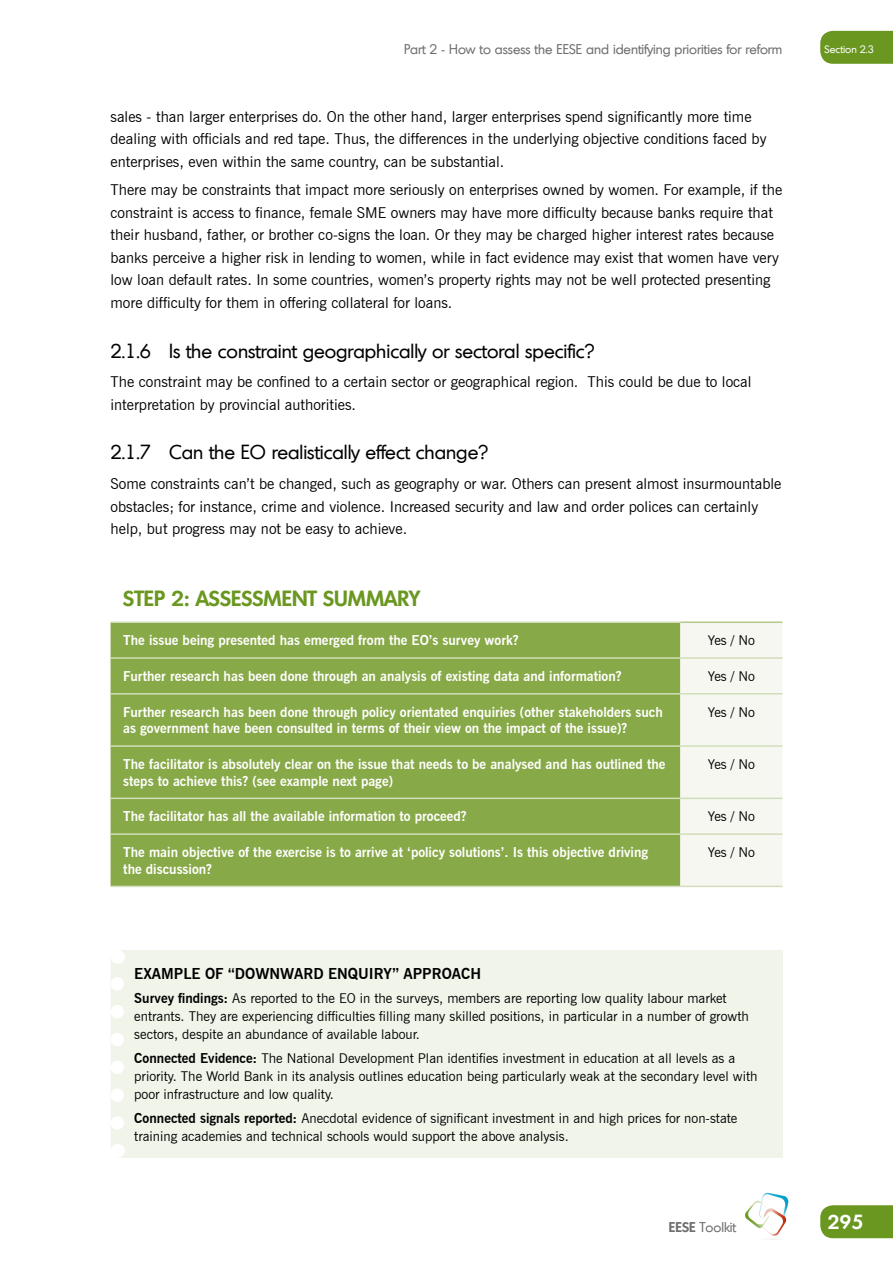
<style>
.page{position:relative;width:893px;height:1263px;background:#fff}
.page>*{position:absolute;margin:0;border:0;box-sizing:border-box;transform-origin:0 0}
.t1{font:600 21px "Montreal";color:#6a971f}
.t2{font:19.5px "Montreal";color:#000}
.t3{font:600 19.5px "Montreal";color:#fff}
.t4{font:15px/22.5px "News Gothic BT";color:#000}
.t5{font:700 15px "News Gothic BT";color:#000}
.t6{font:13.5px/18px "News Gothic BT";color:#000}
.t7{font:700 13.5px/16.5px "News Gothic BT";color:#fff}
.t8{font:13.5px "Montreal";color:#706f6f}
.t9{font:10.5px "Montreal";color:#fff}
.s1{font-weight:700}
.s2{font-weight:600}
</style>
<div class="page">
<div style="left:820px;top:1205px;width:73px;height:33px;background:#6a971f"></div>
<div style="left:820px;top:31px;width:73px;height:33px;background:#6a971f"></div>
<svg style="left:745px;top:1193px;width:43px;height:43px"></svg>
<div style="left:111px;top:623px;width:569px;height:263px;background:#88a948"></div>
<div style="left:680px;top:623px;width:102px;height:263px;background:#f5f7f0"></div>
<hr style="left:111px;top:657px;width:569px;height:2px;background:#d2ddba">
<hr style="left:680px;top:657px;width:102px;height:2px;background:#d2ddba">
<hr style="left:680px;top:693px;width:102px;height:1px;background:#d2ddba">
<hr style="left:111px;top:745px;width:569px;height:2px;background:#d2ddba">
<hr style="left:680px;top:745px;width:102px;height:2px;background:#d2ddba">
<hr style="left:680px;top:798px;width:102px;height:1px;background:#d2ddba">
<hr style="left:111px;top:833px;width:569px;height:2px;background:#d2ddba">
<hr style="left:680px;top:833px;width:102px;height:2px;background:#d2ddba">
<hr style="left:111px;top:621px;width:569px;height:2px;background:#d2ddba">
<hr style="left:111px;top:693px;width:569px;height:1px;background:#d2ddba">
<hr style="left:111px;top:798px;width:569px;height:1px;background:#d2ddba">
<hr style="left:111px;top:886px;width:569px;height:1px;background:#d2ddba">
<hr style="left:680px;top:621px;width:102px;height:2px;background:#b5c78d">
<hr style="left:680px;top:886px;width:102px;height:1px;background:#d2ddba">
<div style="left:117px;top:950px;width:665px;height:207px;background:#f0f4e9"></div>
<svg style="left:111px;top:957px;width:13px;height:194px"></svg>
<svg style="left:111px;top:971px;width:13px;height:152px"></svg>
<svg style="left:117px;top:1144px;width:1px;height:13px"></svg>
<svg style="left:117px;top:950px;width:1px;height:14px"></svg>
<p class="t8" style="left:404px;top:40px;width:380px">Part 2 - How to assess the EESE and identifying priorities for reform</p>
<p class="t9" style="left:824px;top:42px;width:51px">Section 2.3</p>
<p class="t4" style="left:111px;top:105px;width:657px">sales - than larger enterprises do. On the other hand, larger enterprises spend significantly more time dealing with officials and red tape. Thus, the differences in the underlying objective conditions faced by enterprises, even within the same country, can be substantial.</p>
<p class="t4" style="left:111px;top:179px;width:673px">There may be constraints that impact more seriously on enterprises owned by women. For example, if the constraint is access to finance, female SME owners may have more difficulty because banks require that their husband, father, or brother co-signs the loan. Or they may be charged higher interest rates because banks perceive a higher risk in lending to women, while in fact evidence may exist that women have very low loan default rates. In some countries, women’s property rights may not be well protected presenting more difficulty for them in offering collateral for loans.</p>
<h2 class="t2" style="left:111px;top:338px;width:485px">2.1.6 Is the constraint geographically or sectoral specific?</h2>
<p class="t4" style="left:111px;top:371px;width:642px">The constraint may be confined to a certain sector or geographical region. This could be due to local interpretation by provincial authorities.</p>
<h2 class="t2" style="left:111px;top:440px;width:379px">2.1.7 Can the EO realistically effect change?</h2>
<p class="t4" style="left:111px;top:472px;width:672px">Some constraints can’t be changed, such as geography or war. Others can present almost insurmountable obstacles; for instance, crime and violence. Increased security and law and order polices can certainly help, but progress may not be easy to achieve.</p>
<h1 class="t1" style="left:123px;top:585px;width:298px">STEP 2: ASSESSMENT SUMMARY</h1>
<p class="t7" style="left:123px;top:632px;width:397px">The issue being presented has emerged from the EO’s survey work?</p>
<p class="t6" style="left:708px;top:631px;width:49px">Yes / No</p>
<p class="t7" style="left:123px;top:668px;width:500px">Further research has been done through an analysis of existing data and information?</p>
<p class="t6" style="left:708px;top:667px;width:49px">Yes / No</p>
<p class="t7" style="left:123px;top:704px;width:541px">Further research has been done through policy orientated enquiries (other stakeholders such as government have been consulted in terms of their view on the impact of the issue)?</p>
<p class="t6" style="left:708px;top:703px;width:49px">Yes / No</p>
<p class="t7" style="left:123px;top:756px;width:544px">The facilitator is absolutely clear on the issue that needs to be analysed and has outlined the steps to achieve this? (see example next page)</p>
<p class="t6" style="left:708px;top:755px;width:49px">Yes / No</p>
<p class="t7" style="left:123px;top:808px;width:345px">The facilitator has all the available information to proceed?</p>
<p class="t6" style="left:708px;top:807px;width:49px">Yes / No</p>
<p class="t7" style="left:123px;top:844px;width:526px">The main objective of the exercise is to arrive at ‘policy solutions’. Is this objective driving the discussion?</p>
<p class="t6" style="left:708px;top:843px;width:49px">Yes / No</p>
<p class="t5" style="left:134px;top:964px;width:348px">EXAMPLE OF “DOWNWARD ENQUIRY” APPROACH</p>
<p class="t6" style="left:134px;top:989px;width:616px"><span class="s1">Survey findings:</span> As reported to the EO in the surveys, members are reporting low quality labour market entrants. They are experiencing difficulties filling many skilled positions, in particular in a number of growth sectors, despite an abundance of available labour.</p>
<p class="t6" style="left:134px;top:1049px;width:625px"><span class="s1">Connected Evidence:</span> The National Development Plan identifies investment in education at all levels as a priority. The World Bank in its analysis outlines education being particularly weak at the secondary level with poor infrastructure and low quality.</p>
<p class="t6" style="left:134px;top:1108px;width:605px"><span class="s1">Connected signals reported:</span> Anecdotal evidence of significant investment in and high prices for non-state training academies and technical schools would support the above analysis.</p>
<p class="t8" style="left:669px;top:1218px;width:69px"><span class="s2">EESE</span> Toolkit</p>
<h2 class="t3" style="left:827px;top:1209px;width:38px">295</h2>
</div>
